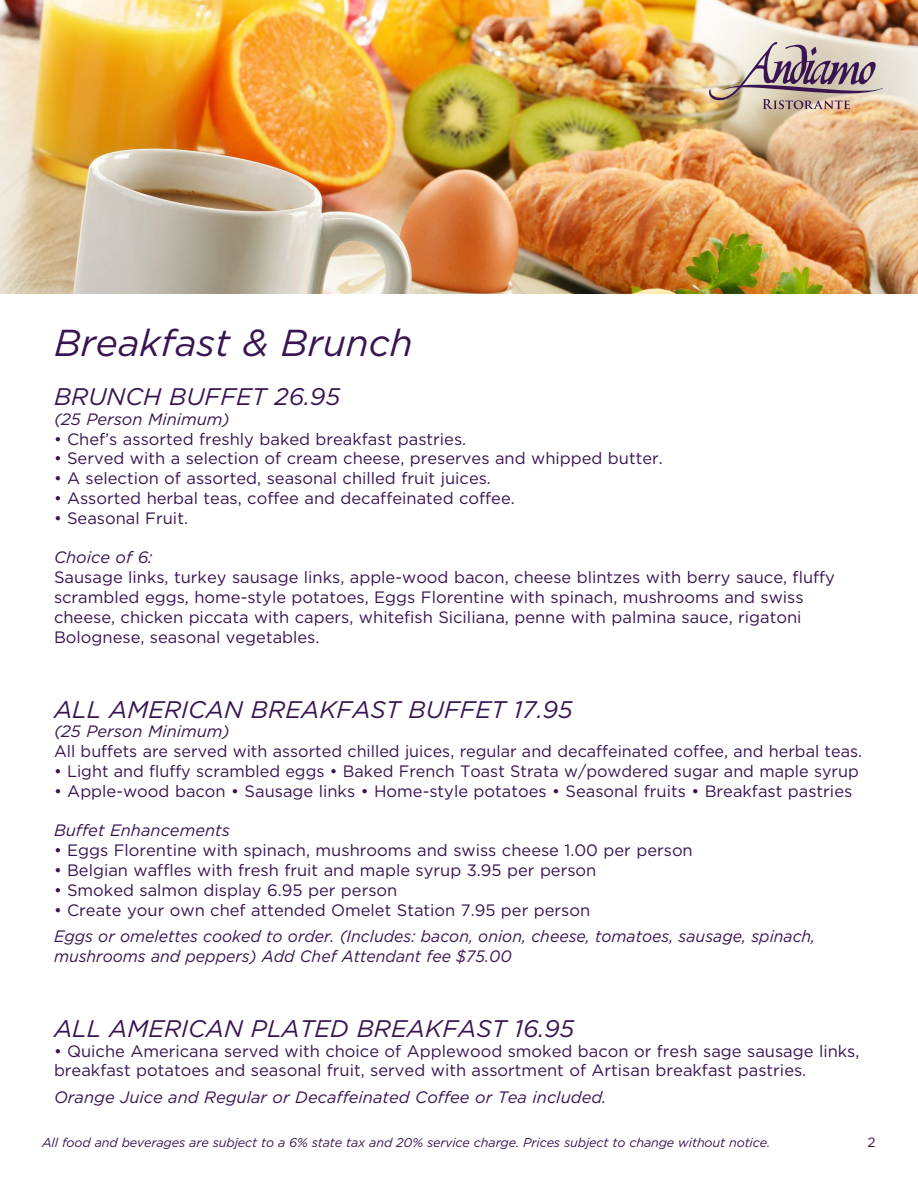
<style>
.page{position:relative;width:918px;height:1188px;background:#fff}
.page>*{position:absolute;margin:0;border:0;box-sizing:border-box;transform-origin:0 0}
._1_Header{font:italic 37.5px "Gotham";color:#381451}
.all_caps__lg{font:italic 24px "Gotham";color:#381451}
._3_Body{font:16.5px/19.8px "Gotham";color:#381451}
.all_caps__lg-2{font:16.5px/19.8px "Gotham";color:#381451}
._3_Body-2{font:italic 16.5px/19.8px "Gotham";color:#381451;scale:.96 1}
._3_Body-3{font:italic 16.5px "Gotham";color:#381451}
.all_caps__lg-3{font:italic 16.5px "Gotham";color:#381451}
.t1{font:13.5px "Gotham";color:#381451}
.t2{font:italic 12.75px "Gotham";letter-spacing:-.01em;color:#381451}
.s1{font-style:italic}
</style>
<div class="page">
<img style="left:0;top:0;width:918px;height:294px">
<img style="left:708px;top:41px;width:176px;height:68px">
<p class="_1_Header" style="left:54px;top:319px;width:360px">Breakfast &amp; Brunch</p>
<p class="all_caps__lg" style="left:54px;top:381px;width:288px">BRUNCH BUFFET 26.95</p>
<p class="all_caps__lg-3" style="left:54px;top:408px;width:177px">(25 Person Minimum)</p>
<p class="all_caps__lg-2" style="left:54px;top:428px;width:414px">• Chef’s assorted freshly baked breakfast pastries.</p>
<p class="all_caps__lg-2" style="left:54px;top:448px;width:610px">• Served with a selection of cream cheese, preserves and whipped butter.</p>
<p class="all_caps__lg-2" style="left:54px;top:468px;width:439px">• A selection of assorted, seasonal chilled fruit juices.</p>
<p class="all_caps__lg-2" style="left:54px;top:488px;width:462px">• Assorted herbal teas, coffee and decaffeinated coffee.</p>
<p class="all_caps__lg-2" style="left:54px;top:508px;width:136px">• Seasonal Fruit.</p>
<p class="_3_Body" style="left:54px;top:547px;width:783px"><span class="s1">Choice of 6:<br></span>Sausage links, turkey sausage links, apple-wood bacon, cheese blintzes with berry sauce, fluffy scrambled eggs, home-style potatoes, Eggs Florentine with spinach, mushrooms and swiss cheese, chicken piccata with capers, whitefish Siciliana, penne with palmina sauce, rigatoni Bolognese, seasonal vegetables.</p>
<p class="all_caps__lg" style="left:54px;top:694px;width:520px">ALL AMERICAN BREAKFAST BUFFET 17.95</p>
<p class="all_caps__lg-2" style="left:54px;top:721px;width:810px"><span class="s1">(25 Person Minimum)<br></span>All buffets are served with assorted chilled juices, regular and decaffeinated coffee, and herbal teas.</p>
<p class="all_caps__lg-2" style="left:54px;top:761px;width:806px">• Light and fluffy scrambled eggs • Baked French Toast Strata w/powdered sugar and maple syrup</p>
<p class="all_caps__lg-2" style="left:54px;top:781px;width:800px">• Apple-wood bacon • Sausage links • Home-style potatoes • Seasonal fruits • Breakfast pastries</p>
<p class="_3_Body-3" style="left:54px;top:820px;width:178px">Buffet Enhancements</p>
<p class="_3_Body" style="left:54px;top:840px;width:640px">• Eggs Florentine with spinach, mushrooms and swiss cheese 1.00 per person</p>
<p class="_3_Body" style="left:54px;top:860px;width:544px">• Belgian waffles with fresh fruit and maple syrup 3.95 per person</p>
<p class="_3_Body" style="left:54px;top:880px;width:345px">• Smoked salmon display 6.95 per person</p>
<p class="_3_Body" style="left:54px;top:900px;width:538px">• Create your own chef attended Omelet Station 7.95 per person</p>
<p class="_3_Body-2" style="left:54px;top:926px;width:795px">Eggs or omelettes cooked to order. (Includes: bacon, onion, cheese, tomatoes, sausage, spinach, mushrooms and peppers) Add Chef Attendant fee $75.00</p>
<p class="all_caps__lg" style="left:54px;top:1013px;width:522px">ALL AMERICAN PLATED BREAKFAST 16.95</p>
<p class="_3_Body" style="left:54px;top:1040px;width:807px">• Quiche Americana served with choice of Applewood smoked bacon or fresh sage sausage links, breakfast potatoes and seasonal fruit, served with assortment of Artisan breakfast pastries.</p>
<p class="_3_Body-3" style="left:54px;top:1086px;width:554px">Orange Juice and Regular or Decaffeinated Coffee or Tea included.</p>
<p class="t2" style="left:42px;top:1134px;width:730px">All food and beverages are subject to a 6% state tax and 20% service charge. Prices subject to change without notice.</p>
<p class="t1" style="left:867px;top:1133px;width:10px">2</p>
</div>
